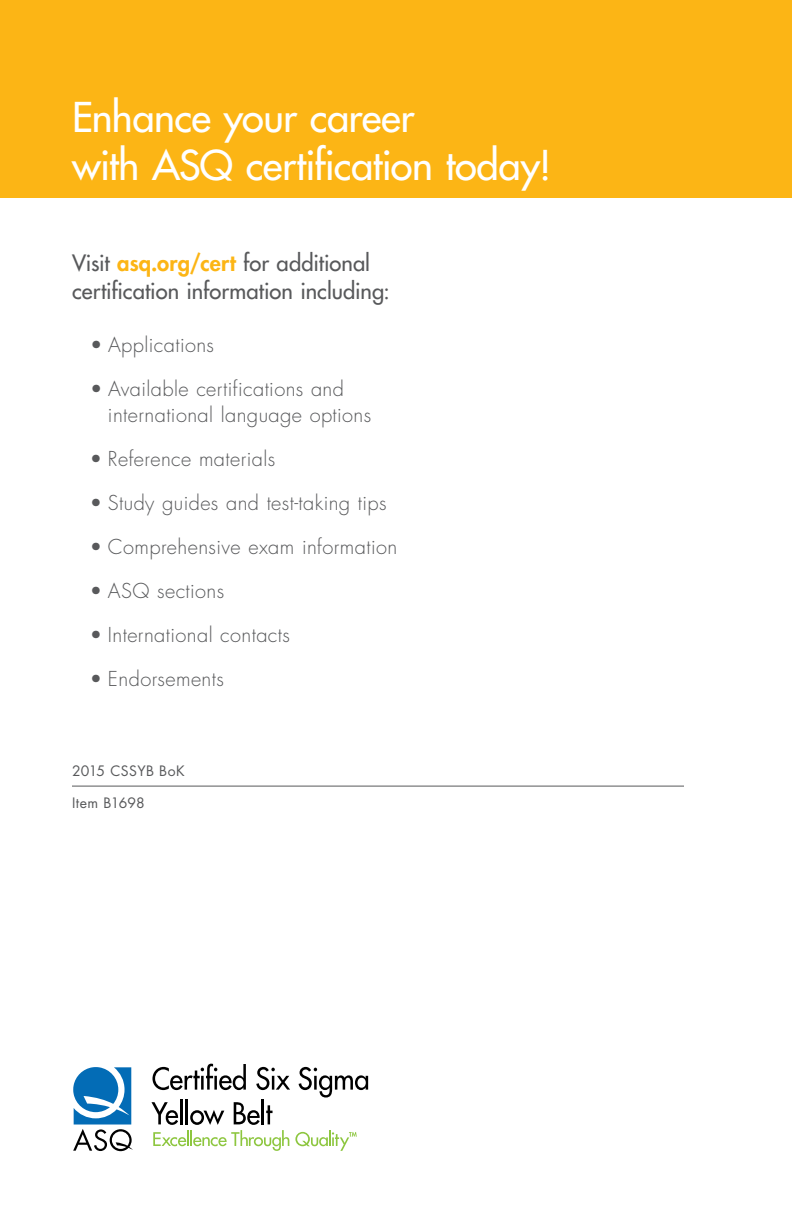
<style>
.page{position:relative;width:792px;height:1224px;background:#fff}
.page>*{position:absolute;margin:0;border:0;box-sizing:border-box;transform-origin:0 0}
.t1{font:500 40px/48px "Futura Std";letter-spacing:-.015em;color:#fff}
.t2{font:500 22px/28px "Futura Std";color:#58595b}
.t3{font:300 20px/26px "Futura Std";letter-spacing:.02em;color:#58595b}
.t4{font:14px "Futura Std";letter-spacing:.02em;color:#58595b}
.s1{font-weight:800;color:#fcb515}
</style>
<div class="page">
<div style="left:0;top:0;width:792px;height:198px;background:#fcb515"></div>
<svg style="left:152px;top:1064px;width:94px;height:26px"></svg>
<svg style="left:256px;top:1067px;width:34px;height:23px"></svg>
<svg style="left:299px;top:1067px;width:69px;height:31px"></svg>
<hr style="left:180px;top:1099px;width:3px;height:25px;background:#000">
<hr style="left:186px;top:1099px;width:2px;height:25px;background:#000">
<hr style="left:262px;top:1099px;width:2px;height:25px;background:#000">
<svg style="left:151px;top:1102px;width:138px;height:49px"></svg>
<svg style="left:295px;top:1130px;width:62px;height:21px"></svg>
<svg style="left:73px;top:1067px;width:60px;height:84px"></svg>
<hr style="left:72px;top:786px;width:612px;height:1px;background:#58595b">
<h1 class="t1" style="left:72px;top:93px;width:481px">Enhance your career<br>with ASQ certification today!</h1>
<p class="t2" style="left:72px;top:249px;width:320px">Visit <span class="s1">asq.org/cert</span> for additional certification information including:</p>
<p class="t3" style="left:90px;top:332px;width:126px">• Applications</p>
<p class="t3" style="left:108px;top:376px;width:265px;text-indent:-18px">• Available certifications and international language options</p>
<p class="t3" style="left:90px;top:446px;width:187px">• Reference materials</p>
<p class="t3" style="left:90px;top:490px;width:298px">• Study guides and test-taking tips</p>
<p class="t3" style="left:90px;top:534px;width:309px">• Comprehensive exam information</p>
<p class="t3" style="left:90px;top:578px;width:136px">• ASQ sections</p>
<p class="t3" style="left:90px;top:622px;width:201px">• International contacts</p>
<p class="t3" style="left:90px;top:666px;width:135px">• Endorsements</p>
<p class="t4" style="left:72px;top:762px;width:114px">2015 CSSYB BoK</p>
<p class="t4" style="left:72px;top:794px;width:74px">Item B1698</p>
</div>
